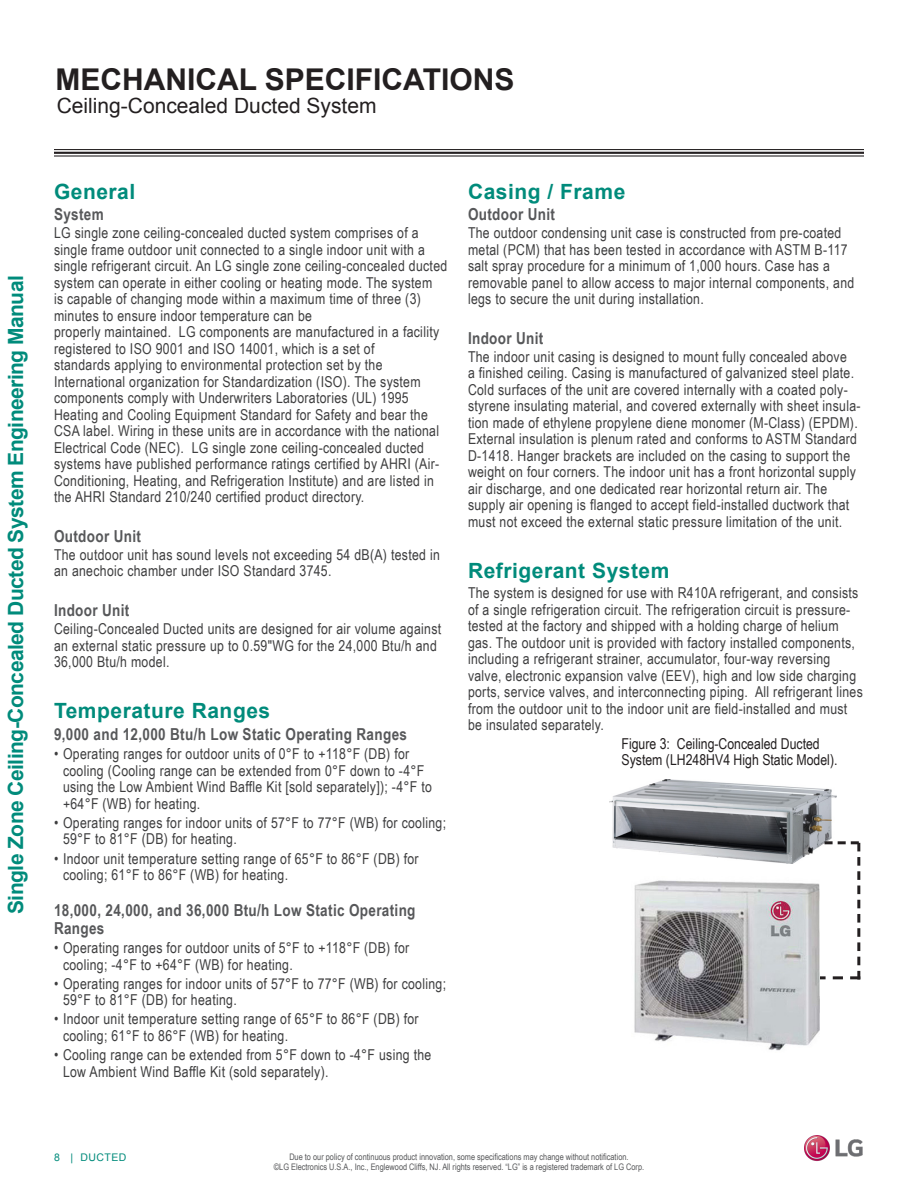
<style>
.page{position:relative;width:918px;height:1188px;background:#fff}
.page>*{position:absolute;margin:0;border:0;box-sizing:border-box;transform-origin:0 0}
.Section_Header{font:700 30px "Arial";color:#231f20}
.Body_Text_Header_-_L{font:700 21px "Arial";letter-spacing:-.025em;color:#008b7b}
.Body_Text_Header_-_L-2{font:700 21px "Arial";letter-spacing:.025em;color:#008b7b}
.Subsection_Header{font:21px "Arial";color:#231f20}
.Body_Text_Header_Sma{font:700 16.5px/18px "Arial Narrow";letter-spacing:.02em;color:#57585a}
.Body_Text{font:15px/16.5px "Arial Narrow";letter-spacing:.02em;color:#3e3e3f}
.t1{font:15px/16.5px "Arial Narrow";color:#231f20}
.t2{font:10.5px "Arial";letter-spacing:.045em;color:#008b7b}
.t3{font:9px/10.5px "Arial Narrow";color:#57585a;text-align:center}
</style>
<div class="page">
<img style="left:805px;top:1135px;width:58px;height:26px">
<hr style="left:54px;top:149px;width:810px;height:1px;background:#231f20">
<hr style="left:54px;top:152px;width:810px;height:2px;background:#231f20">
<hr style="left:54px;top:155px;width:810px;height:2px;background:#231f20">
<img style="left:610px;top:780px;width:227px;height:84px">
<img style="left:634px;top:880px;width:186px;height:171px">
<svg style="left:815px;top:841px;width:45px;height:139px"></svg>
<h2 class="Body_Text_Header_-_L" style="left:2px;top:914px;width:640px;rotate:-90deg">Single Zone Ceiling-Concealed Ducted System Engineering Manual</h2>
<p class="Section_Header" style="left:56px;top:59px;width:460px">MECHANICAL SPECIFICATIONS</p>
<p class="Subsection_Header" style="left:57px;top:92px;width:321px">Ceiling-Concealed Ducted System</p>
<p class="Body_Text_Header_-_L-2" style="left:54px;top:178px;width:83px">General</p>
<p class="Body_Text_Header_Sma" style="left:54px;top:205px;width:51px">System</p>
<p class="Body_Text" style="left:54px;top:224px;width:395px">LG single zone ceiling-concealed ducted system comprises of a single frame outdoor unit connected to a single indoor unit with a single refrigerant circuit. An LG single zone ceiling-concealed ducted system can operate in either cooling or heating mode. The system<br>is capable of changing mode within a maximum time of three (3) minutes to ensure indoor temperature can be<br>properly maintained. LG components are manufactured in a facility registered to ISO 9001 and ISO 14001, which is a set of<br>standards applying to environmental protection set by the International organization for Standardization (ISO). The system components comply with Underwriters Laboratories (UL) 1995<br>Heating and Cooling Equipment Standard for Safety and bear the CSA label. Wiring in these units are in accordance with the national Electrical Code (NEC). LG single zone ceiling-concealed ducted systems have published performance ratings certified by AHRI (Air-Conditioning, Heating, and Refrigeration Institute) and are listed in the AHRI Standard 210/240 certified product directory.</p>
<p class="Body_Text_Header_Sma" style="left:54px;top:527px;width:89px">Outdoor Unit</p>
<p class="Body_Text" style="left:54px;top:546px;width:388px">The outdoor unit has sound levels not exceeding 54 dB(A) tested in an anechoic chamber under ISO Standard 3745.</p>
<p class="Body_Text_Header_Sma" style="left:54px;top:601px;width:77px">Indoor Unit</p>
<p class="Body_Text" style="left:54px;top:620px;width:389px">Ceiling-Concealed Ducted units are designed for air volume against an external static pressure up to 0.59″WG for the 24,000 Btu/h and<br>36,000 Btu/h model.</p>
<p class="Body_Text_Header_-_L-2" style="left:54px;top:697px;width:218px">Temperature Ranges</p>
<p class="Body_Text_Header_Sma" style="left:54px;top:724px;width:355px">9,000 and 12,000 Btu/h Low Static Operating Ranges</p>
<p class="Body_Text" style="left:63px;top:745px;width:370px;text-indent:-9px">• Operating ranges for outdoor units of 0°F to +118°F (DB) for cooling (Cooling range can be extended from 0°F down to -4°F using the Low Ambient Wind Baffle Kit [sold separately]); -4°F to +64°F (WB) for heating.</p>
<p class="Body_Text" style="left:63px;top:814px;width:385px;text-indent:-9px">• Operating ranges for indoor units of 57°F to 77°F (WB) for cooling;<br>59°F to 81°F (DB) for heating.</p>
<p class="Body_Text" style="left:63px;top:849px;width:357px;text-indent:-9px">• Indoor unit temperature setting range of 65°F to 86°F (DB) for cooling; 61°F to 86°F (WB) for heating.</p>
<p class="Body_Text_Header_Sma" style="left:54px;top:900px;width:363px">18,000, 24,000, and 36,000 Btu/h Low Static Operating<br>Ranges</p>
<p class="Body_Text" style="left:63px;top:939px;width:348px;text-indent:-9px">• Operating ranges for outdoor units of 5°F to +118°F (DB) for cooling; -4°F to +64°F (WB) for heating.</p>
<p class="Body_Text" style="left:63px;top:975px;width:385px;text-indent:-9px">• Operating ranges for indoor units of 57°F to 77°F (WB) for cooling;<br>59°F to 81°F (DB) for heating.</p>
<p class="Body_Text" style="left:63px;top:1010px;width:357px;text-indent:-9px">• Indoor unit temperature setting range of 65°F to 86°F (DB) for cooling; 61°F to 86°F (WB) for heating.</p>
<p class="Body_Text" style="left:63px;top:1046px;width:370px;text-indent:-9px">• Cooling range can be extended from 5°F down to -4°F using the<br>Low Ambient Wind Baffle Kit (sold separately).</p>
<p class="Body_Text_Header_-_L-2" style="left:468px;top:178px;width:159px">Casing / Frame</p>
<p class="Body_Text_Header_Sma" style="left:468px;top:205px;width:89px">Outdoor Unit</p>
<p class="Body_Text" style="left:468px;top:224px;width:388px">The outdoor condensing unit case is constructed from pre-coated metal (PCM) that has been tested in accordance with ASTM B-117 salt spray procedure for a minimum of 1,000 hours. Case has a removable panel to allow access to major internal components, and legs to secure the unit during installation.</p>
<p class="Body_Text_Header_Sma" style="left:468px;top:329px;width:77px">Indoor Unit</p>
<p class="Body_Text" style="left:468px;top:348px;width:394px">The indoor unit casing is designed to mount fully concealed above<br>a finished ceiling. Casing is manufactured of galvanized steel plate.<br>Cold surfaces of the unit are covered internally with a coated poly&shy;styrene insulating material, and covered externally with sheet insula&shy;tion made of ethylene propylene diene monomer (M-Class) (EPDM).<br>External insulation is plenum rated and conforms to ASTM Standard D-1418. Hanger brackets are included on the casing to support the weight on four corners. The indoor unit has a front horizontal supply air discharge, and one dedicated rear horizontal return air. The supply air opening is flanged to accept field-installed ductwork that must not exceed the external static pressure limitation of the unit.</p>
<p class="Body_Text_Header_-_L-2" style="left:468px;top:557px;width:203px">Refrigerant System</p>
<p class="Body_Text" style="left:468px;top:584px;width:396px">The system is designed for use with R410A refrigerant, and consists of a single refrigeration circuit. The refrigeration circuit is pressure&shy;tested at the factory and shipped with a holding charge of helium gas. The outdoor unit is provided with factory installed components, including a refrigerant strainer, accumulator, four-way reversing valve, electronic expansion valve (EEV), high and low side charging ports, service valves, and interconnecting piping. All refrigerant lines from the outdoor unit to the indoor unit are field-installed and must be insulated separately.</p>
<p class="t1" style="left:622px;top:735px;width:218px">Figure 3: Ceiling-Concealed Ducted<br>System (LH248HV4 High Static Model).</p>
<p class="t2" style="left:54px;top:1150px;width:74px">8 | DUCTED</p>
<p class="t3" style="left:274px;top:1151px;width:372px">Due to our policy of continuous product innovation, some specifications may change without notification.<br>©LG Electronics U.S.A., Inc., Englewood Cliffs, NJ. All rights reserved. “LG” is a registered trademark of LG Corp.</p>
</div>
